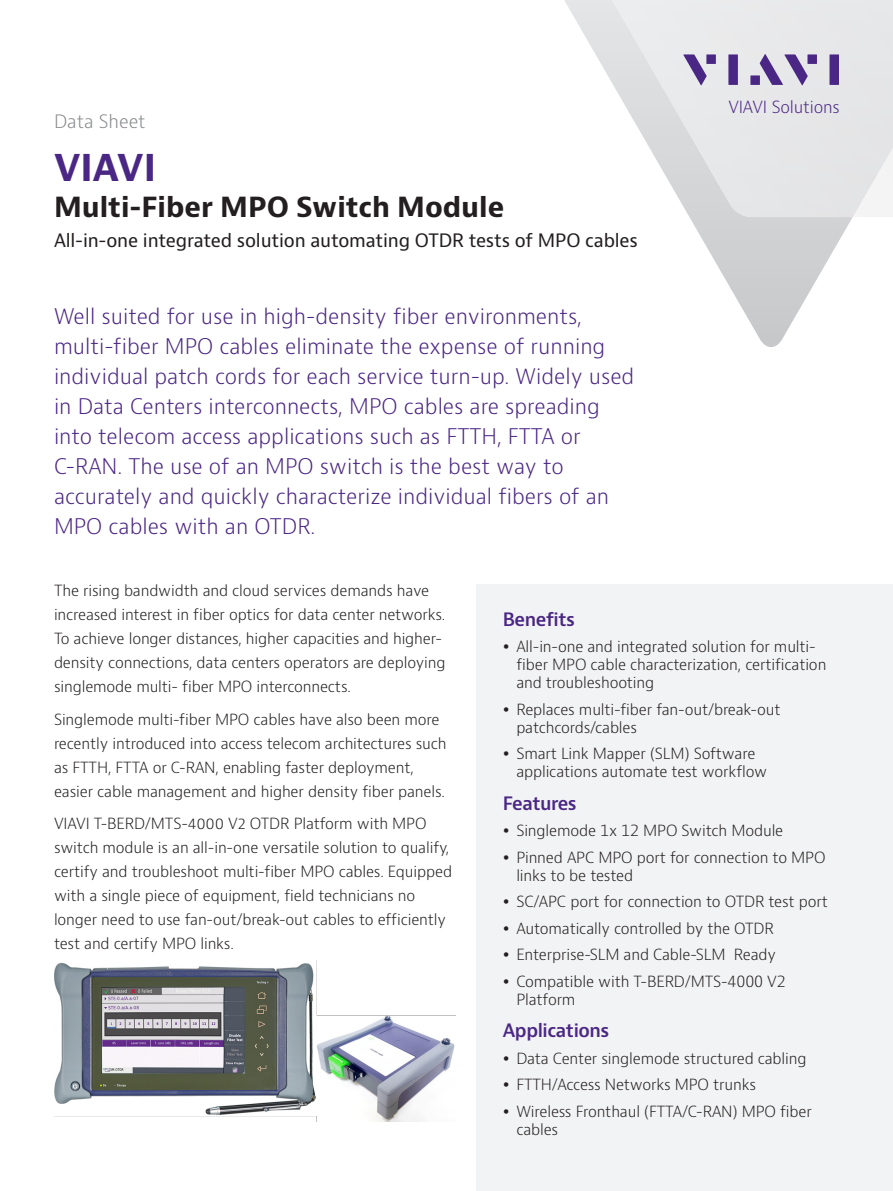
<style>
.page{position:relative;width:893px;height:1191px;background:#fff}
.page>*{position:absolute;margin:0;border:0;box-sizing:border-box;transform-origin:0 0}
.t1{font:700 36px "Bernino Sans";color:#4a2785}
.t2{font:700 27px "Bernino Sans";color:#231f20}
.t3{font:300 21px/30px "Bernino Sans";color:#4a2785}
.t4{font:18px "Bernino Sans";letter-spacing:-.01em;color:#231f20}
.t5{font:600 18px "Bernino Sans";letter-spacing:-.025em;color:#4a2785}
.t6{font:300 18px "Bernino Sans";color:#87898c}
.t7{font:300 16.35px "Bernino Sans";letter-spacing:-.01em;color:#4a2785}
.t8{font:300 15px/24px "Bernino Sans";letter-spacing:-.01em;color:#231f20}
</style>
<div class="page">
<svg style="left:689px;top:217px;width:164px;height:130px"></svg>
<svg style="left:564px;top:0;width:329px;height:217px"></svg>
<svg style="left:683px;top:54px;width:24px;height:31px"></svg>
<div style="left:706px;top:54px;width:10px;height:10px;background:#4a2785"></div>
<div style="left:728px;top:54px;width:10px;height:31px;background:#4a2785"></div>
<div style="left:807px;top:54px;width:10px;height:10px;background:#4a2785"></div>
<div style="left:829px;top:54px;width:10px;height:31px;background:#4a2785"></div>
<svg style="left:760px;top:54px;width:48px;height:31px"></svg>
<div style="left:750px;top:75px;width:10px;height:10px;background:#4a2785"></div>
<div style="left:477px;top:585px;width:416px;height:606px;background:#f2f3f4"></div>
<img style="left:54px;top:960px;width:401px;height:161px">
<p class="t6" style="left:54px;top:109px;width:93px">Data Sheet</p>
<h1 class="t1" style="left:54px;top:144px;width:104px">VIAVI</h1>
<h2 class="t2" style="left:54px;top:189px;width:452px">Multi-Fiber MPO Switch Module</h2>
<p class="t4" style="left:54px;top:228px;width:585px">All-in-one integrated solution automating OTDR tests of MPO cables</p>
<p class="t3" style="left:54px;top:301px;width:582px">Well suited for use in high-density fiber environments, multi-fiber MPO cables eliminate the expense of running individual patch cords for each service turn-up. Widely used in Data Centers interconnects, MPO cables are spreading into telecom access applications such as FTTH, FTTA or C-RAN. The use of an MPO switch is the best way to accurately and quickly characterize individual fibers of an MPO cables with an OTDR.</p>
<p class="t7" style="left:728px;top:96px;width:113px">VIAVI Solutions</p>
<p class="t8" style="left:54px;top:579px;width:393px">The rising bandwidth and cloud services demands have increased interest in fiber optics for data center networks.<br>To achieve longer distances, higher capacities and higher&shy;density connections, data centers operators are deploying singlemode multi- fiber MPO interconnects.</p>
<p class="t8" style="left:54px;top:707px;width:394px">Singlemode multi-fiber MPO cables have also been more recently introduced into access telecom architectures such as FTTH, FTTA or C-RAN, enabling faster deployment, easier cable management and higher density fiber panels.</p>
<p class="t8" style="left:54px;top:812px;width:400px">VIAVI T-BERD/MTS-4000 V2 OTDR Platform with MPO switch module is an all-in-one versatile solution to qualify, certify and troubleshoot multi-fiber MPO cables. Equipped with a single piece of equipment, field technicians no longer need to use fan-out/break-out cables to efficiently test and certify MPO links.</p>
<p class="t5" style="left:503px;top:607px;width:74px">Benefits</p>
<p class="t8" style="left:516px;top:638px;width:312px;line-height:18px">All-in-one and integrated solution for multi&shy;fiber MPO cable characterization, certification and troubleshooting</p>
<p class="t8" style="left:516px;top:700px;width:266px;line-height:18px">Replaces multi-fiber fan-out/break-out patchcords/cables</p>
<p class="t8" style="left:516px;top:745px;width:252px;line-height:18px">Smart Link Mapper (SLM) Software applications automate test workflow</p>
<p class="t5" style="left:503px;top:791px;width:75px">Features</p>
<p class="t8" style="left:516px;top:817px;width:311px;line-height:26.5px">Singlemode 1x 12 MPO Switch Module<br>Pinned APC MPO port for connection to MPO</p>
<p class="t8" style="left:516px;top:862px;width:313px;line-height:26.5px">links to be tested<br>SC/APC port for connection to OTDR test port Automatically controlled by the OTDR Enterprise-SLM and Cable-SLM Ready Compatible with T-BERD/MTS-4000 V2</p>
<p class="t8" style="left:516px;top:987px;width:61px">Platform</p>
<p class="t5" style="left:503px;top:1019px;width:108px">Applications</p>
<p class="t8" style="left:516px;top:1045px;width:297px;line-height:26.5px">Data Center singlemode structured cabling<br>FTTH/Access Networks MPO trunks<br>Wireless Fronthaul (FTTA/C-RAN) MPO fiber</p>
<p class="t8" style="left:516px;top:1117px;width:43px">cables</p>
</div>
